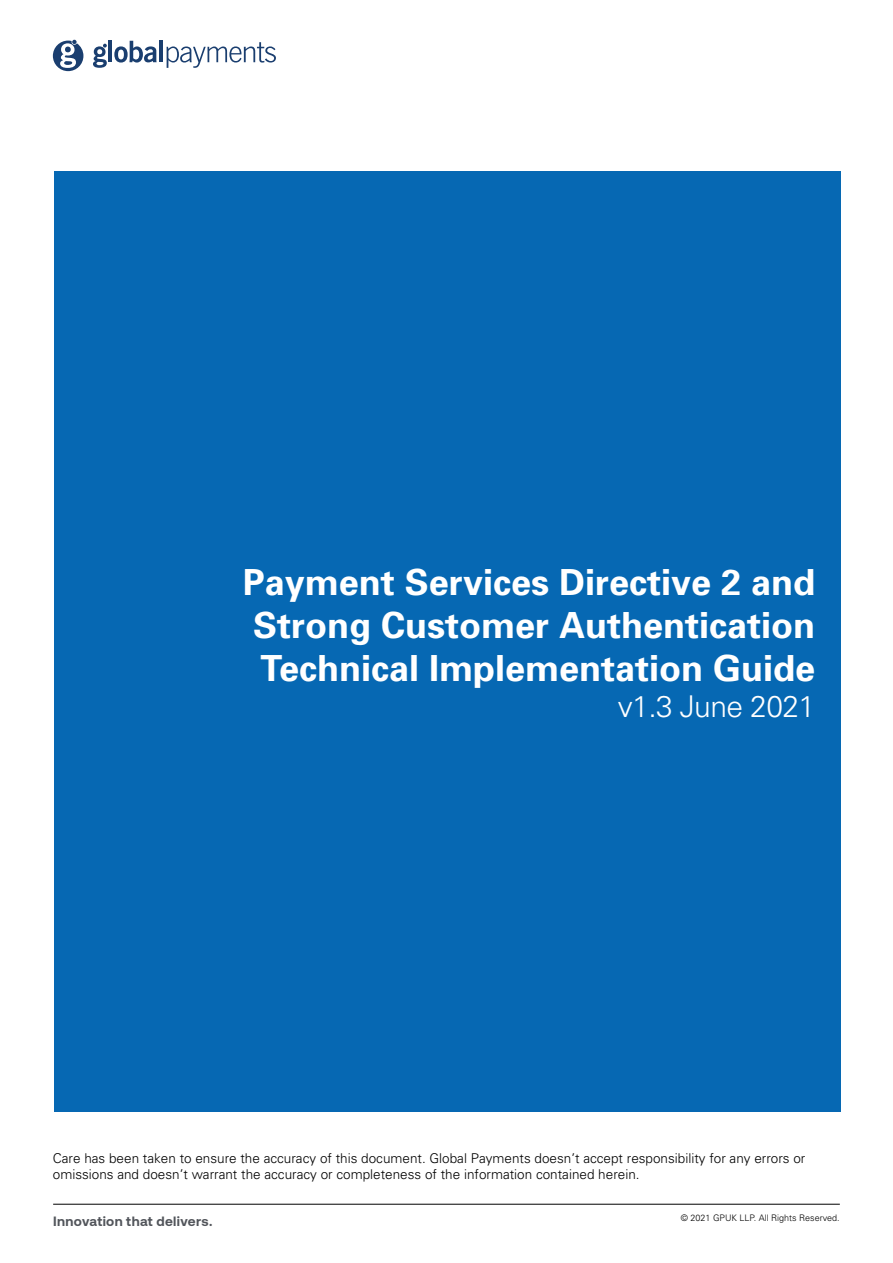
<style>
.page{position:relative;width:893px;height:1263px;background:#fff}
.page>*{position:absolute;margin:0;border:0;box-sizing:border-box;transform-origin:0 0}
.t1{font:700 36px/43.2px "Univers";color:#fff;text-align:justify}
.t2{font:300 30px "Univers";letter-spacing:-.02em;color:#fff}
.t3{font:300 13.5px/16.5px "Univers";color:#000}
.t4{font:700 13.5px "GP Commerce";letter-spacing:.025em;color:#52555b}
.t5{font:300 9px "Univers";color:#000}
</style>
<div class="page">
<hr style="left:53px;top:1204px;width:787px;height:1px;background:#000">
<svg style="left:93px;top:44px;width:14px;height:24px"></svg>
<hr style="left:109px;top:41px;width:3px;height:21px;background:#1a3e6f">
<svg style="left:114px;top:41px;width:43px;height:22px"></svg>
<hr style="left:159px;top:41px;width:4px;height:21px;background:#1a3e6f">
<svg style="left:167px;top:42px;width:109px;height:26px"></svg>
<svg style="left:53px;top:40px;width:30px;height:31px"></svg>
<div style="left:54px;top:171px;width:787px;height:941px;background:#0668b3"></div>
<h1 class="t1" style="left:243px;top:560px;width:574px">Payment Services Directive 2 and Strong Customer Authentication Technical Implementation Guide</h1>
<h2 class="t2" style="left:618px;top:688px;width:199px">v1.3 June 2021</h2>
<p class="t3" style="left:53px;top:1150px;width:754px">Care has been taken to ensure the accuracy of this document. Global Payments doesn’t accept responsibility for any errors or omissions and doesn’t warrant the accuracy or completeness of the information contained herein.</p>
<p class="t4" style="left:53px;top:1214px;width:161px">Innovation that delivers.</p>
<p class="t5" style="left:681px;top:1212px;width:160px">© 2021 GPUK LLP. All Rights Reserved.</p>
</div>
